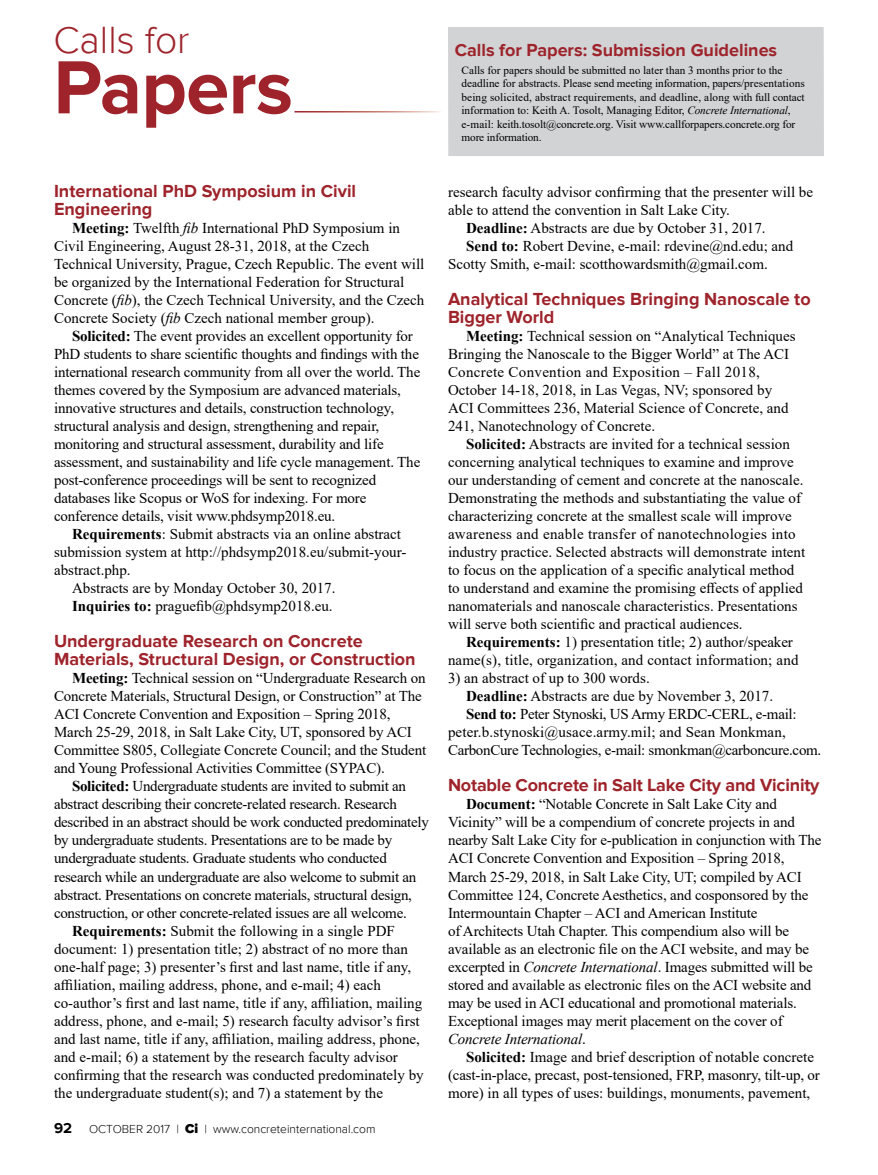
<style>
.page{position:relative;width:878px;height:1175px;background:#fff}
.page>*{position:absolute;margin:0;border:0;box-sizing:border-box;transform-origin:0 0}
.t1{font:700 78px "Proxima Nova";letter-spacing:-.01em;color:#9e232b}
.t2{font:300 39px "Proxima Nova";color:#9e232b}
.t3{font:700 18px/18px "Proxima Nova";color:#9e232b}
.t4{font:15px/18px "Times New Roman";color:#000}
.t5{font:15px "Times New Roman";letter-spacing:-.02em;color:#000}
.t6{font:300 12px "Proxima Nova";color:#000}
.t7{font:11.25px/13.5px "Times New Roman";color:#000}
.s1{font-weight:700}
.s2{font-style:italic}
.s3{font-weight:700;font-size:15px}
.s4{font-weight:900;font-size:13.5px}
</style>
<div class="page">
<div style="left:448px;top:27px;width:376px;height:129px;background:#d1d3d4"></div>
<h2 class="t2" style="left:53px;top:18px;width:138px">Calls for</h2>
<h1 class="t1" style="left:53px;top:42px;width:241px">Papers</h1>
<p class="t3" style="left:54px;top:183px;width:303px">International PhD Symposium in Civil<br>Engineering</p>
<p class="t4" style="left:54px;top:219px;width:372px;text-indent:18px"><span class="s1">Meeting:</span> Twelfth <span class="s2">fib</span> International PhD Symposium in Civil Engineering, August 28-31, 2018, at the Czech Technical University, Prague, Czech Republic. The event will be organized by the International Federation for Structural Concrete (<span class="s2">fib</span>), the Czech Technical University, and the Czech Concrete Society (<span class="s2">fib</span> Czech national member group).</p>
<p class="t4" style="left:54px;top:327px;width:368px;text-indent:18px"><span class="s1">Solicited:</span> The event provides an excellent opportunity for PhD students to share scientific thoughts and findings with the international research community from all over the world. The themes covered by the Symposium are advanced materials, innovative structures and details, construction technology, structural analysis and design, strengthening and repair, monitoring and structural assessment, durability and life assessment, and sustainability and life cycle management. The post-conference proceedings will be sent to recognized databases like Scopus or WoS for indexing. For more conference details, visit www.phdsymp2018.eu.</p>
<p class="t4" style="left:72px;top:525px;width:330px"><span class="s1">Requirements</span>: Submit abstracts via an online abstract</p>
<p class="t4" style="left:54px;top:543px;width:354px">submission system at http://phdsymp2018.eu/submit-your-</p>
<p class="t4" style="left:54px;top:561px;width:78px">abstract.php.</p>
<p class="t4" style="left:72px;top:579px;width:265px">Abstracts are by Monday October 30, 2017.</p>
<p class="t4" style="left:72px;top:597px;width:262px"><span class="s1">Inquiries to:</span> praguefib@phdsymp2018.eu.</p>
<p class="t3" style="left:54px;top:633px;width:363px">Undergraduate Research on Concrete<br>Materials, Structural Design, or Construction</p>
<p class="t4" style="left:54px;top:669px;width:373px;text-indent:18px"><span class="s1">Meeting:</span> Technical session on “Undergraduate Research on Concrete Materials, Structural Design, or Construction” at The ACI Concrete Convention and Exposition – Spring 2018, March 25-29, 2018, in Salt Lake City, UT, sponsored by ACI Committee S805, Collegiate Concrete Council; and the Student and Young Professional Activities Committee (SYPAC).</p>
<p class="t5" style="left:72px;top:776px;width:335px"><span class="s1">Solicited:</span> Undergraduate students are invited to submit an</p>
<p class="t5" style="left:54px;top:794px;width:344px">abstract describing their concrete-related research. Research</p>
<p class="t5" style="left:54px;top:812px;width:376px">described in an abstract should be work conducted predominately</p>
<p class="t5" style="left:54px;top:830px;width:339px">by undergraduate students. Presentations are to be made by</p>
<p class="t5" style="left:54px;top:848px;width:334px">undergraduate students. Graduate students who conducted</p>
<p class="t5" style="left:54px;top:866px;width:364px">research while an undergraduate are also welcome to submit an</p>
<p class="t5" style="left:54px;top:884px;width:359px">abstract. Presentations on concrete materials, structural design,</p>
<p class="t5" style="left:54px;top:902px;width:354px">construction, or other concrete-related issues are all welcome.</p>
<p class="t4" style="left:72px;top:921px;width:324px"><span class="s1">Requirements:</span> Submit the following in a single PDF</p>
<p class="t4" style="left:54px;top:939px;width:355px">document: 1) presentation title; 2) abstract of no more than</p>
<p class="t4" style="left:54px;top:957px;width:358px">one-half page; 3) presenter’s first and last name, title if any,</p>
<p class="t4" style="left:54px;top:975px;width:328px">affiliation, mailing address, phone, and e-mail; 4) each</p>
<p class="t4" style="left:54px;top:993px;width:370px">co-author’s first and last name, title if any, affiliation, mailing</p>
<p class="t4" style="left:54px;top:1011px;width:367px">address, phone, and e-mail; 5) research faculty advisor’s first</p>
<p class="t4" style="left:54px;top:1029px;width:367px">and last name, title if any, affiliation, mailing address, phone,</p>
<p class="t4" style="left:54px;top:1047px;width:345px">and e-mail; 6) a statement by the research faculty advisor</p>
<p class="t4" style="left:54px;top:1065px;width:371px">confirming that the research was conducted predominately by</p>
<p class="t4" style="left:54px;top:1083px;width:330px">the undergraduate student(s); and 7) a statement by the</p>
<p class="t6" style="left:54px;top:1121px;width:323px"><span class="s3">92</span> OCTOBER 2017 | <span class="s4">Ci</span> | www.concreteinternational.com</p>
<p class="t3" style="left:454px;top:41px;width:324px">Calls for Papers: Submission Guidelines</p>
<p class="t7" style="left:461px;top:63px;width:345px">Calls for papers should be submitted no later than 3 months prior to the deadline for abstracts. Please send meeting information, papers/presentations being solicited, abstract requirements, and deadline, along with full contact information to: Keith A. Tosolt, Managing Editor, <span class="s2">Concrete International</span>, e-mail: keith.tosolt@concrete.org. Visit www.callforpapers.concrete.org for more information.</p>
<p class="t4" style="left:448px;top:183px;width:366px">research faculty advisor confirming that the presenter will be</p>
<p class="t4" style="left:448px;top:201px;width:283px">able to attend the convention in Salt Lake City.</p>
<p class="t4" style="left:466px;top:219px;width:301px"><span class="s1">Deadline:</span> Abstracts are due by October 31, 2017.</p>
<p class="t4" style="left:466px;top:237px;width:329px"><span class="s1">Send to:</span> Robert Devine, e-mail: rdevine@nd.edu; and</p>
<p class="t4" style="left:448px;top:255px;width:321px">Scotty Smith, e-mail: scotthowardsmith@gmail.com.</p>
<p class="t3" style="left:448px;top:291px;width:364px">Analytical Techniques Bringing Nanoscale to<br>Bigger World</p>
<p class="t4" style="left:448px;top:327px;width:349px;text-indent:18px"><span class="s1">Meeting:</span> Technical session on “Analytical Techniques Bringing the Nanoscale to the Bigger World” at The ACI Concrete Convention and Exposition – Fall 2018, October 14-18, 2018, in Las Vegas, NV; sponsored by ACI Committees 236, Material Science of Concrete, and 241, Nanotechnology of Concrete.</p>
<p class="t4" style="left:448px;top:435px;width:359px;text-indent:18px"><span class="s1">Solicited:</span> Abstracts are invited for a technical session concerning analytical techniques to examine and improve our understanding of cement and concrete at the nanoscale.<br>Demonstrating the methods and substantiating the value of characterizing concrete at the smallest scale will improve awareness and enable transfer of nanotechnologies into industry practice. Selected abstracts will demonstrate intent to focus on the application of a specific analytical method to understand and examine the promising effects of applied nanomaterials and nanoscale characteristics. Presentations will serve both scientific and practical audiences.</p>
<p class="t4" style="left:448px;top:633px;width:352px;text-indent:18px"><span class="s1">Requirements:</span> 1) presentation title; 2) author/speaker name(s), title, organization, and contact information; and</p>
<p class="t4" style="left:448px;top:669px;width:203px">3) an abstract of up to 300 words.</p>
<p class="t4" style="left:466px;top:687px;width:309px"><span class="s1">Deadline:</span> Abstracts are due by November 3, 2017.</p>
<p class="t5" style="left:466px;top:704px;width:332px"><span class="s1">Send to:</span> Peter Stynoski, US Army ERDC-CERL, e-mail:</p>
<p class="t4" style="left:448px;top:723px;width:339px">peter.b.stynoski@usace.army.mil; and Sean Monkman,</p>
<p class="t5" style="left:448px;top:740px;width:375px">CarbonCure Technologies, e-mail: smonkman@carboncure.com.</p>
<p class="t3" style="left:448px;top:777px;width:373px">Notable Concrete in Salt Lake City and Vicinity</p>
<p class="t4" style="left:448px;top:795px;width:375px;text-indent:18px"><span class="s1">Document:</span> “Notable Concrete in Salt Lake City and Vicinity” will be a compendium of concrete projects in and nearby Salt Lake City for e-publication in conjunction with The ACI Concrete Convention and Exposition – Spring 2018, March 25-29, 2018, in Salt Lake City, UT; compiled by ACI Committee 124, Concrete Aesthetics, and cosponsored by the Intermountain Chapter – ACI and American Institute<br>of Architects Utah Chapter. This compendium also will be available as an electronic file on the ACI website, and may be excerpted in <span class="s2">Concrete International</span>. Images submitted will be stored and available as electronic files on the ACI website and may be used in ACI educational and promotional materials.<br>Exceptional images may merit placement on the cover of <span class="s2">Concrete International</span>.</p>
<p class="t4" style="left:448px;top:1047px;width:373px;text-indent:18px"><span class="s1">Solicited:</span> Image and brief description of notable concrete (cast-in-place, precast, post-tensioned, FRP, masonry, tilt-up, or more) in all types of uses: buildings, monuments, pavement,</p>
</div>
